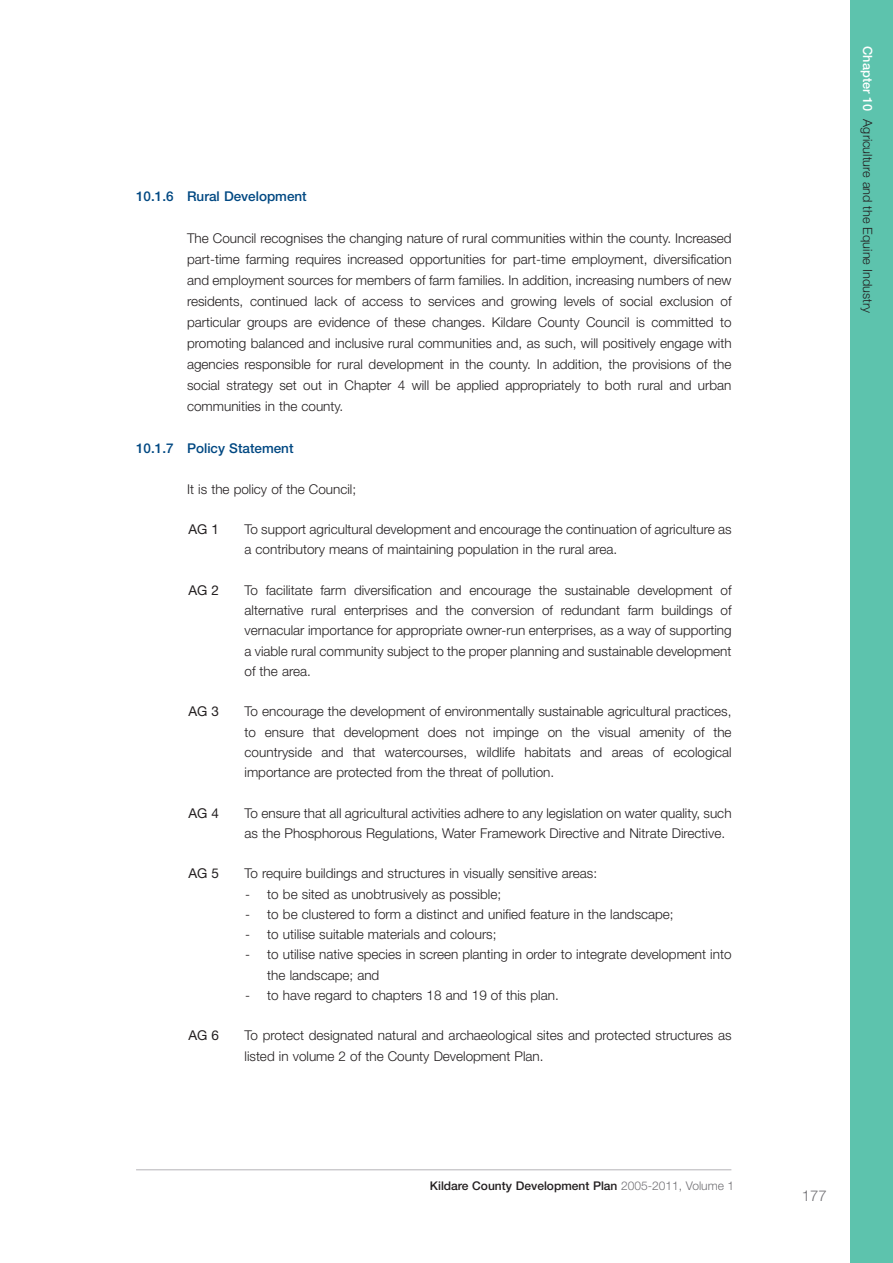
<style>
.page{position:relative;width:893px;height:1263px;background:#fff}
.page>*{position:absolute;margin:0;border:0;box-sizing:border-box;transform-origin:0 0}
.t1{font:300 15px "Helvetica Neue";color:#717074}
.t2{font:300 13.5px/20.2px "Helvetica Neue";color:#231f20}
.t3{font:500 13.5px "Helvetica Neue";color:#014882}
.t4{font:13.5px "Helvetica Neue";color:#231f20}
.t5{font:300 12.75px "Helvetica Neue";color:#231f20}
.t6{font:500 12px "Helvetica Neue";color:#231f20}
.s1{font-weight:300;color:#717074}
.s2{font-weight:500;color:#fff}
</style>
<div class="page">
<hr style="left:136px;top:1169px;width:595px;height:1px;background:#b4b3b7">
<div style="left:850px;top:0;width:43px;height:1263px;background:#5dc3ad"></div>
<p class="t3" style="left:136px;top:191px;width:172px">10.1.6 Rural Development</p>
<p class="t2" style="left:187px;top:229px;width:546px;line-height:21px;text-align:justify">The Council recognises the changing nature of rural communities within the county. Increased part-time farming requires increased opportunities for part-time employment, diversification and employment sources for members of farm families. In addition, increasing numbers of new residents, continued lack of access to services and growing levels of social exclusion of particular groups are evidence of these changes. Kildare County Council is committed to promoting balanced and inclusive rural communities and, as such, will positively engage with agencies responsible for rural development in the county. In addition, the provisions of the social strategy set out in Chapter 4 will be applied appropriately to both rural and urban communities in the county.</p>
<p class="t3" style="left:136px;top:443px;width:159px">10.1.7 Policy Statement</p>
<p class="t2" style="left:187px;top:480px;width:171px">It is the policy of the Council;</p>
<p class="t4" style="left:188px;top:524px;width:32px">AG 1</p>
<p class="t2" style="left:244px;top:520px;width:489px">To support agricultural development and encourage the continuation of agriculture as a contributory means of maintaining population in the rural area.</p>
<p class="t4" style="left:188px;top:585px;width:32px">AG 2</p>
<p class="t2" style="left:244px;top:581px;width:489px;text-align:justify">To facilitate farm diversification and encourage the sustainable development of alternative rural enterprises and the conversion of redundant farm buildings of vernacular importance for appropriate owner-run enterprises, as a way of supporting a viable rural community subject to the proper planning and sustainable development of the area.</p>
<p class="t4" style="left:188px;top:707px;width:32px">AG 3</p>
<p class="t2" style="left:244px;top:703px;width:489px;text-align:justify">To encourage the development of environmentally sustainable agricultural practices, to ensure that development does not impinge on the visual amenity of the countryside and that watercourses, wildlife habitats and areas of ecological importance are protected from the threat of pollution.</p>
<p class="t4" style="left:188px;top:808px;width:32px">AG 4</p>
<p class="t2" style="left:244px;top:804px;width:489px">To ensure that all agricultural activities adhere to any legislation on water quality, such as the Phosphorous Regulations, Water Framework Directive and Nitrate Directive.</p>
<p class="t4" style="left:188px;top:869px;width:32px">AG 5</p>
<p class="t2" style="left:244px;top:865px;width:354px">To require buildings and structures in visually sensitive areas:</p>
<p class="t2" style="left:245px;top:885px;width:257px">- to be sited as unobtrusively as possible;</p>
<p class="t2" style="left:245px;top:905px;width:430px">- to be clustered to form a distinct and unified feature in the landscape;</p>
<p class="t2" style="left:245px;top:925px;width:253px">- to utilise suitable materials and colours;</p>
<p class="t2" style="left:267px;top:946px;width:466px;text-indent:-22px">- to utilise native species in screen planting in order to integrate development into the landscape; and</p>
<p class="t2" style="left:245px;top:986px;width:315px">- to have regard to chapters 18 and 19 of this plan.</p>
<p class="t4" style="left:188px;top:1031px;width:32px">AG 6</p>
<p class="t2" style="left:244px;top:1027px;width:489px">To protect designated natural and archaeological sites and protected structures as listed in volume 2 of the County Development Plan.</p>
<p class="t6" style="left:430px;top:1181px;width:306px">Kildare County Development Plan <span class="s1">2005-2011, Volume 1</span></p>
<p class="t5" style="left:872px;top:46px;width:268px;rotate:90deg"><span class="s2">Chapter 10</span> Agriculture and the Equine Industry</p>
<p class="t1" style="left:802px;top:1191px;width:27px">177</p>
</div>
